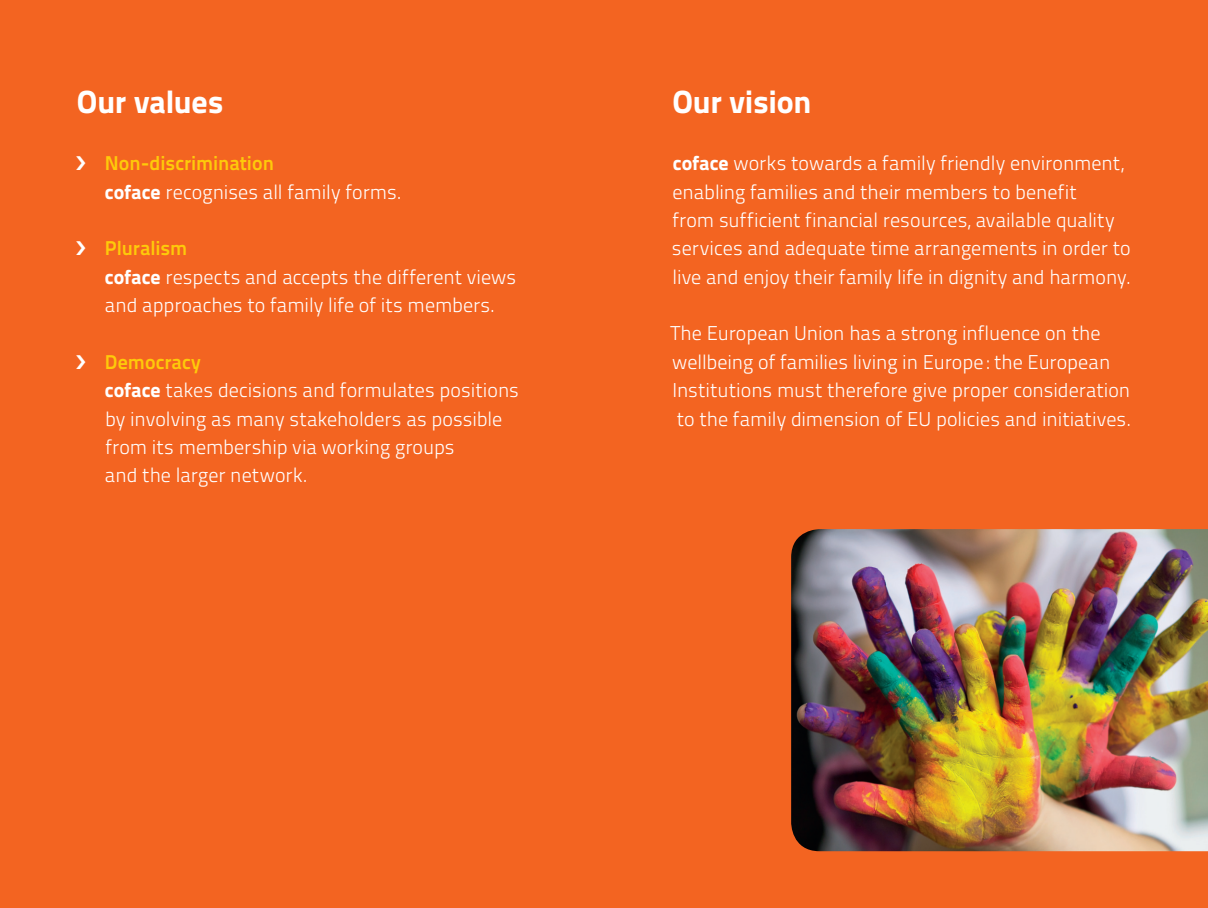
<style>
.page{position:relative;width:1208px;height:908px;background:#fff}
.page>*{position:absolute;margin:0;border:0;box-sizing:border-box;transform-origin:0 0}
.t1{font:32px "Titillium Text 25 L 999 wt";letter-spacing:-.01em;color:#fff}
.t2{font:20px/28.4px "Titillium Text 25 L 250 wt";color:#fff}
.t3{font:20px "Titillium Text 25 L 800 wt";color:#feca0a}
.s1{font-family:"Titillium Text 25 L 999 wt"}
</style>
<div class="page">
<div style="left:0;top:0;width:1208px;height:907px;background:#f36421"></div>
<img style="left:791px;top:529px;width:417px;height:321px">
<h1 class="t1" style="left:77px;top:77px;width:148px">Our values</h1>
<p class="t3" style="left:105px;top:148px;width:170px">Non-discrimination</p>
<p class="t2" style="left:105px;top:176px;width:298px"><span class="s1">coface</span> recognises all family forms.</p>
<p class="t3" style="left:105px;top:233px;width:84px">Pluralism</p>
<p class="t2" style="left:105px;top:261px;width:413px"><span class="s1">coface</span> respects and accepts the different views and approaches to family life of its members.</p>
<p class="t3" style="left:105px;top:346px;width:98px">Democracy</p>
<p class="t2" style="left:105px;top:375px;width:415px"><span class="s1">coface</span> takes decisions and formulates positions by involving as many stakeholders as possible from its membership via working groups<br>and the larger network.</p>
<h1 class="t1" style="left:672px;top:77px;width:140px">Our vision</h1>
<p class="t2" style="left:672px;top:148px;width:460px"><span class="s1">coface</span> works towards a family friendly environment, enabling families and their members to benefit<br>from sufficient financial resources, available quality services and adequate time arrangements in order to live and enjoy their family life in dignity and harmony.</p>
<p class="t2" style="left:670px;top:318px;width:462px">The European Union has a strong influence on the wellbeing of families living in Europe : the European Institutions must therefore give proper consideration to the family dimension of EU policies and initiatives.</p>
</div>
